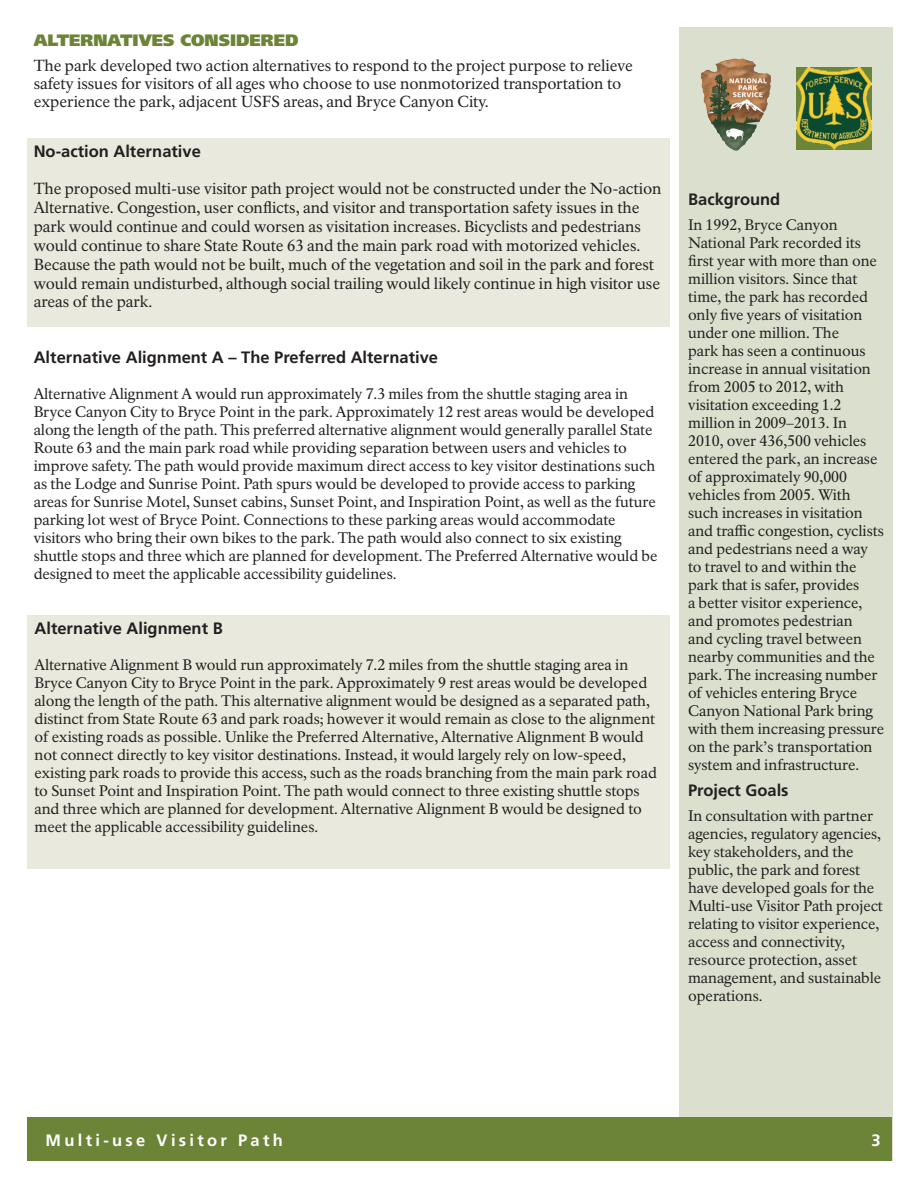
<style>
.page{position:relative;width:918px;height:1188px;background:#fff}
.page>*{position:absolute;margin:0;border:0;box-sizing:border-box;transform-origin:0 0}
.t1{font:700 16.5px "Frutiger LT Std";color:#231f20}
.t2{font:900 16.5px "Frutiger LT Std";color:#6c8437}
.t3{font:700 16.5px "Frutiger LT Std";letter-spacing:.2em;color:#fff}
.t4{font:15.75px/18.9px "NPS Rawlinson OT";letter-spacing:-.005em;color:#231f20}
.t5{font:15px/18px "NPS Rawlinson OT";letter-spacing:-.005em;color:#231f20}
</style>
<div class="page">
<div style="left:679px;top:27px;width:214px;height:1134px;background:#dae0cd"></div>
<div style="left:27px;top:1118px;width:865px;height:43px;background:#6c8437"></div>
<img style="left:701px;top:58px;width:49px;height:93px">
<img style="left:797px;top:68px;width:74px;height:81px">
<div style="left:27px;top:138px;width:642px;height:188px;background:#eae9dd"></div>
<div style="left:28px;top:615px;width:642px;height:254px;background:#eae9dd"></div>
<p class="t2" style="left:34px;top:30px;width:266px">ALTERNATIVES CONSIDERED</p>
<p class="t4" style="left:34px;top:57px;width:601px;line-height:18px">The park developed two action alternatives to respond to the project purpose to relieve safety issues for visitors of all ages who choose to use nonmotorized transportation to experience the park, adjacent USFS areas, and Bryce Canyon City.</p>
<p class="t1" style="left:34px;top:142px;width:169px">No-action Alternative</p>
<p class="t4" style="left:34px;top:179px;width:629px">The proposed multi-use visitor path project would not be constructed under the No-action Alternative. Congestion, user conflicts, and visitor and transportation safety issues in the park would continue and could worsen as visitation increases. Bicyclists and pedestrians would continue to share State Route 63 and the main park road with motorized vehicles.<br>Because the path would not be built, much of the vegetation and soil in the park and forest would remain undisturbed, although social trailing would likely continue in high visitor use areas of the park.</p>
<p class="t1" style="left:34px;top:348px;width:406px">Alternative Alignment A – The Preferred Alternative</p>
<p class="t5" style="left:34px;top:385px;width:625px">Alternative Alignment A would run approximately 7.3 miles from the shuttle staging area in Bryce Canyon City to Bryce Point in the park. Approximately 12 rest areas would be developed along the length of the path. This preferred alternative alignment would generally parallel State Route 63 and the main park road while providing separation between users and vehicles to improve safety. The path would provide maximum direct access to key visitor destinations such as the Lodge and Sunrise Point. Path spurs would be developed to provide access to parking areas for Sunrise Motel, Sunset cabins, Sunset Point, and Inspiration Point, as well as the future parking lot west of Bryce Point. Connections to these parking areas would accommodate visitors who bring their own bikes to the park. The path would also connect to six existing shuttle stops and three which are planned for development. The Preferred Alternative would be designed to meet the applicable accessibility guidelines.</p>
<p class="t1" style="left:34px;top:619px;width:190px">Alternative Alignment B</p>
<p class="t5" style="left:34px;top:656px;width:624px">Alternative Alignment B would run approximately 7.2 miles from the shuttle staging area in Bryce Canyon City to Bryce Point in the park. Approximately 9 rest areas would be developed along the length of the path. This alternative alignment would be designed as a separated path, distinct from State Route 63 and park roads; however it would remain as close to the alignment of existing roads as possible. Unlike the Preferred Alternative, Alternative Alignment B would not connect directly to key visitor destinations. Instead, it would largely rely on low-speed, existing park roads to provide this access, such as the roads branching from the main park road to Sunset Point and Inspiration Point. The path would connect to three existing shuttle stops and three which are planned for development. Alternative Alignment B would be designed to meet the applicable accessibility guidelines.</p>
<p class="t1" style="left:688px;top:190px;width:94px">Background</p>
<p class="t5" style="left:688px;top:216px;width:198px">In 1992, Bryce Canyon<br>National Park recorded its first year with more than one million visitors. Since that time, the park has recorded only five years of visitation under one million. The<br>park has seen a continuous increase in annual visitation from 2005 to 2012, with visitation exceeding 1.2 million in 2009–2013. In<br>2010, over 436,500 vehicles entered the park, an increase of approximately 90,000 vehicles from 2005. With such increases in visitation and traffic congestion, cyclists and pedestrians need a way to travel to and within the park that is safer, provides<br>a better visitor experience, and promotes pedestrian<br>and cycling travel between nearby communities and the park. The increasing number of vehicles entering Bryce<br>Canyon National Park bring with them increasing pressure on the park’s transportation system and infrastructure.</p>
<p class="t1" style="left:688px;top:781px;width:102px">Project Goals</p>
<p class="t5" style="left:688px;top:807px;width:196px">In consultation with partner agencies, regulatory agencies, key stakeholders, and the public, the park and forest have developed goals for the<br>Multi-use Visitor Path project relating to visitor experience, access and connectivity, resource protection, asset management, and sustainable operations.</p>
<p class="t3" style="left:46px;top:1130px;width:239px">Multi-use Visitor Path</p>
<p class="t3" style="left:871px;top:1130px;width:11px">3</p>
</div>
